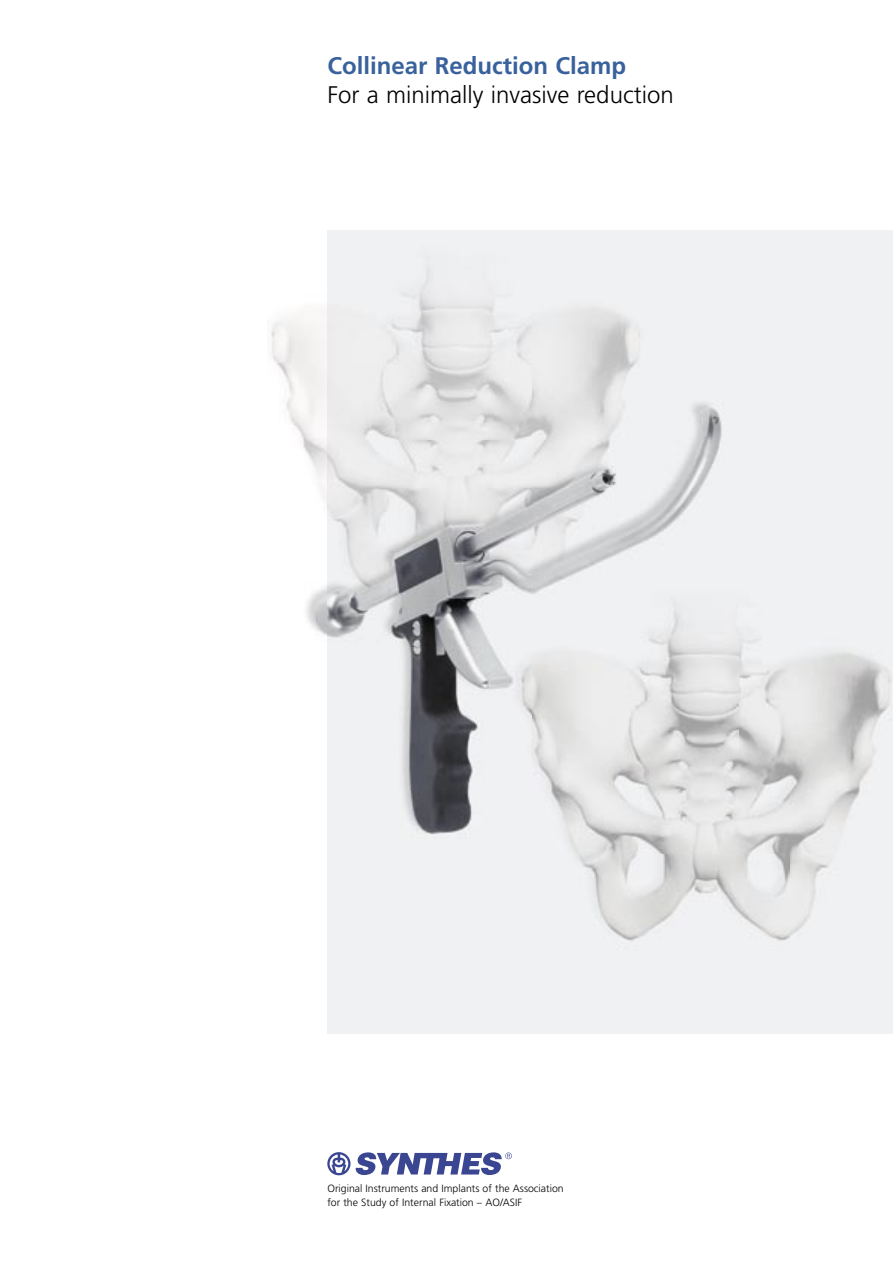
<style>
.page{position:relative;width:893px;height:1263px;background:#fff}
.page>*{position:absolute;margin:0;border:0;box-sizing:border-box;transform-origin:0 0}
.t1{font:300 24px "Frutiger";color:#000}
.t2{font:700 24px "Frutiger";color:#39619c}
.t3{font:300 10.5px/13.5px "Frutiger";color:#000}
.t4{font:300 10.5px/13.5px "Frutiger LT";letter-spacing:.005em;color:#000}
</style>
<div class="page">
<div style="left:327px;top:230px;width:566px;height:803px;background:#f0f1f2"></div>
<img style="left:269px;top:269px;width:622px;height:672px">
<svg style="left:327px;top:1152px;width:185px;height:23px"></svg>
<h1 class="t2" style="left:327px;top:52px;width:300px">Collinear Reduction Clamp</h1>
<h1 class="t1" style="left:327px;top:81px;width:348px">For a minimally invasive reduction</h1>
<p class="t3" style="left:327px;top:1181px;width:238px">Original Instruments and Implants of the Association for the Study of Internal Fixation – AO/ASIF</p>
<p class="t4" style="left:328px;top:1183px;width:161px">Synthes GmbH<br>Eimattstrasse 3, CH-4436 Oberdorf</p>
</div>
